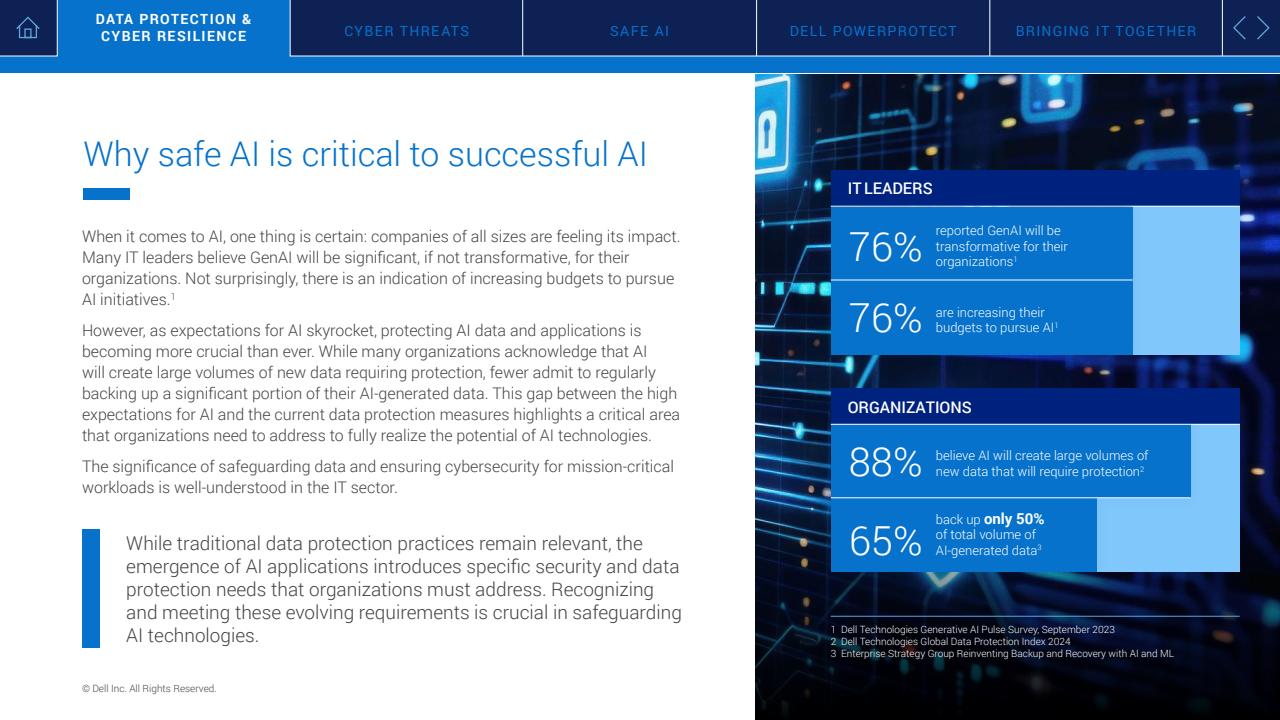
<style>
.page{position:relative;width:1280px;height:720px;background:#fff}
.page>*{position:absolute;margin:0;border:0;box-sizing:border-box;transform-origin:0 0}
.t1{font:300 40px "Roboto";color:#fff}
.Page_head{font:300 34px "Roboto";color:#0672cb}
.body_charcoal_16pt{font:300 19px/23px "Roboto";color:#444}
.body_white_16pt{font:300 16px/21px "Roboto";color:#444}
.t2{font:500 16px "Roboto";letter-spacing:-.005em;color:#fff}
.t3{font:700 15px "Roboto";color:#fff}
.t4{font:14px "Roboto";letter-spacing:.095em;color:#0672cb}
.t5{font:700 14px/16.8px "Roboto";letter-spacing:.095em;color:#fff;text-align:center}
.t6{font:300 13px/15.6px "Roboto";color:#fff}
.t7{font:300 10px "Roboto";color:#fff}
.t8{font:300 10px "Roboto";color:#444}
.s1{font-weight:300;font-size:13px}
</style>
<div class="page">
<div style="left:0;top:57px;width:1280px;height:16px;background:#0672cb"></div>
<svg style="left:0;top:0;width:1280px;height:57px;background:#0f346e"></svg>
<svg style="left:15px;top:16px;width:26px;height:23px"></svg>
<svg style="left:1256px;top:15px;width:15px;height:26px"></svg>
<svg style="left:1232px;top:15px;width:15px;height:26px"></svg>
<img style="left:756px;top:74px;width:524px;height:424px">
<div style="left:83px;top:188px;width:47px;height:11px;background:#0672cb"></div>
<div style="left:1132px;top:206px;width:107px;height:149px;background:#80c7fb"></div>
<div style="left:831px;top:170px;width:409px;height:36px;background:#00227f"></div>
<div style="left:818px;top:194px;width:328px;height:100px;background:#0672cb;opacity:.09"></div>
<div style="left:831px;top:207px;width:302px;height:74px;background:#0672cb"></div>
<div style="left:818px;top:268px;width:328px;height:99px;background:#0672cb;opacity:.09"></div>
<div style="left:831px;top:281px;width:302px;height:74px;background:#0672cb"></div>
<hr style="left:831px;top:280px;width:302px;height:1px;background:#fff">
<hr style="left:831px;top:206px;width:409px;height:1px;background:#fff">
<svg style="left:756px;top:498px;width:524px;height:222px;background:#030a1b"></svg>
<div style="left:1095px;top:423px;width:144px;height:149px;background:#80c7fb"></div>
<div style="left:831px;top:388px;width:409px;height:36px;background:#00227f"></div>
<div style="left:818px;top:411px;width:386px;height:100px;background:#0672cb;opacity:.09"></div>
<div style="left:831px;top:424px;width:360px;height:74px;background:#0672cb"></div>
<div style="left:818px;top:485px;width:292px;height:100px;background:#0672cb;opacity:.09"></div>
<div style="left:831px;top:498px;width:266px;height:74px;background:#0672cb"></div>
<hr style="left:831px;top:424px;width:409px;height:1px;background:#fff">
<hr style="left:831px;top:497px;width:360px;height:1px;background:#fff">
<hr style="left:831px;top:616px;width:409px;height:1px;background:#58a5e6">
<div style="left:82px;top:530px;width:18px;height:118px;background:#0672cb"></div>
<p class="t5" style="left:96px;top:11px;width:157px">DATA PROTECTION &amp;<br>CYBER RESILIENCE</p>
<p class="t4" style="left:344px;top:21px;width:126px">CYBER THREATS</p>
<p class="t4" style="left:610px;top:21px;width:61px">SAFE AI</p>
<p class="Page_head" style="left:83px;top:131px;width:566px">Why safe AI is critical to successful AI</p>
<p class="body_white_16pt" style="left:82px;top:225px;width:600px">When it comes to AI, one thing is certain: companies of all sizes are feeling its impact.<br>Many IT leaders believe GenAI will be significant, if not transformative, for their organizations. Not surprisingly, there is an indication of increasing budgets to pursue AI initiatives.<sup>1</sup></p>
<p class="body_white_16pt" style="left:82px;top:319px;width:600px">However, as expectations for AI skyrocket, protecting AI data and applications is becoming more crucial than ever. While many organizations acknowledge that AI<br>will create large volumes of new data requiring protection, fewer admit to regularly backing up a significant portion of their AI-generated data. This gap between the high expectations for AI and the current data protection measures highlights a critical area that organizations need to address to fully realize the potential of AI technologies.</p>
<p class="body_white_16pt" style="left:82px;top:455px;width:594px">The significance of safeguarding data and ensuring cybersecurity for mission-critical workloads is well-understood in the IT sector.</p>
<p class="body_charcoal_16pt" style="left:126px;top:531px;width:557px">While traditional data protection practices remain relevant, the emergence of AI applications introduces specific security and data protection needs that organizations must address. Recognizing and meeting these evolving requirements is crucial in safeguarding AI technologies.</p>
<p class="t8" style="left:82px;top:681px;width:136px">© Dell Inc. All Rights Reserved.</p>
<p class="t4" style="left:790px;top:21px;width:168px">DELL POWERPROTECT</p>
<p class="t4" style="left:1016px;top:21px;width:182px">BRINGING IT TOGETHER</p>
<p class="t2" style="left:848px;top:177px;width:87px">IT LEADERS</p>
<p class="t1" style="left:849px;top:220px;width:75px">76%</p>
<p class="t6" style="left:936px;top:222px;width:134px">reported GenAI will be transformative for their organizations<sup>1</sup></p>
<p class="t1" style="left:849px;top:290px;width:75px">76%</p>
<p class="t6" style="left:936px;top:304px;width:124px">are increasing their budgets to pursue AI<sup>1</sup></p>
<p class="t2" style="left:848px;top:397px;width:126px">ORGANIZATIONS</p>
<p class="t1" style="left:849px;top:434px;width:75px">88%</p>
<p class="t6" style="left:936px;top:448px;width:214px">believe AI will create large volumes of new data that will require protection<sup>2</sup></p>
<p class="t1" style="left:849px;top:513px;width:75px">65%</p>
<p class="t3" style="left:936px;top:508px;width:110px"><span class="s1">back up</span> only 50%</p>
<p class="t6" style="left:936px;top:526px;width:107px">of total volume of<br>AI-generated data<sup>3</sup></p>
<p class="t7" style="left:831px;top:622px;width:286px">1 Dell Technologies Generative AI Pulse Survey, September 2023</p>
<p class="t7" style="left:831px;top:634px;width:241px">2 Dell Technologies Global Data Protection Index 2024</p>
<p class="t7" style="left:831px;top:646px;width:345px">3 Enterprise Strategy Group Reinventing Backup and Recovery with AI and ML</p>
</div>
